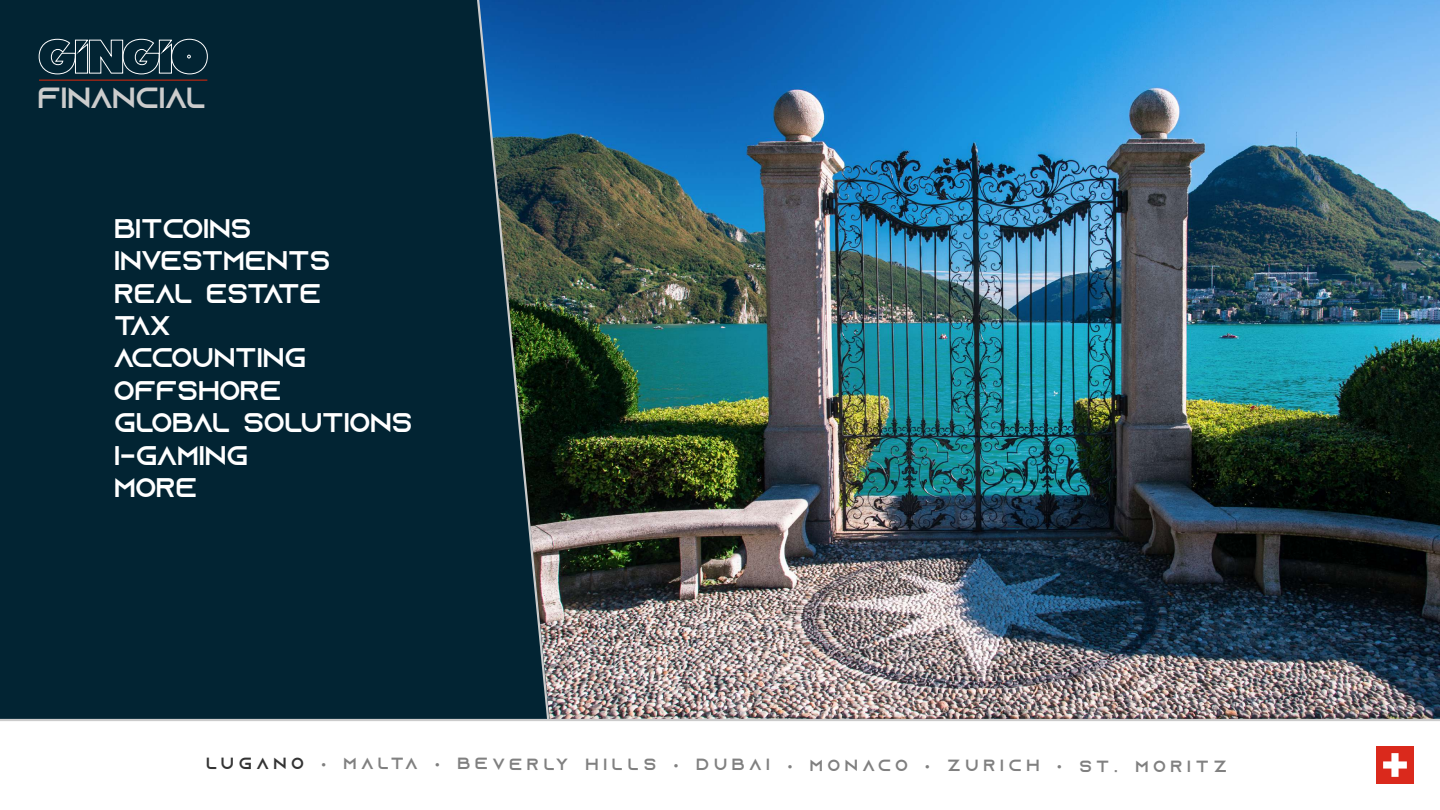
<style>
.page{position:relative;width:1440px;height:810px;background:#fff}
.page>*{position:absolute;margin:0;border:0;box-sizing:border-box;transform-origin:0 0}
.t1{font:29.25px "Azonix";color:#ccc}
.t2{font:27px/32.4px "Azonix";color:#fff}
.t3{font:16.27px "Azonix";letter-spacing:.295em;color:#808080}
.s1{color:#333}
.s2{font-family:"Myriad Pro"}
</style>
<div class="page">
<img style="left:551px;top:0;width:889px;height:719px">
<div style="left:0;top:0;width:476px;height:719px;background:#022433"></div>
<img style="left:476px;top:0;width:75px;height:719px">
<img style="left:1376px;top:746px;width:38px;height:38px">
<hr style="left:0;top:719px;width:1440px;height:2px;background:#ccc">
<svg style="left:38px;top:39px;width:170px;height:36px;background:#25424f"></svg>
<hr style="left:39px;top:80px;width:168px;height:1px;background:#dc260a">
<p class="t1" style="left:37px;top:84px;width:170px">FINANCIAL</p>
<p class="t2" style="left:114px;top:213px;width:300px">BITCOINS<br>INVESTMENTS<br>REAL ESTATE<br>TAX<br>ACCOUNTING<br>OFFSHORE<br>GLOBAL SOLUTIONS<br>I-GAMING<br>MORE</p>
<p class="t3" style="left:206px;top:758px;width:1022px"><span class="s1">LUGANO</span> <span class="s2">•</span> MALTA <span class="s2">•</span> BEVERLY HILLS <span class="s2">•</span> DUBAI <span class="s2">•</span> MONACO <span class="s2">•</span> ZURICH <span class="s2">•</span> ST. MORITZ</p>
</div>
